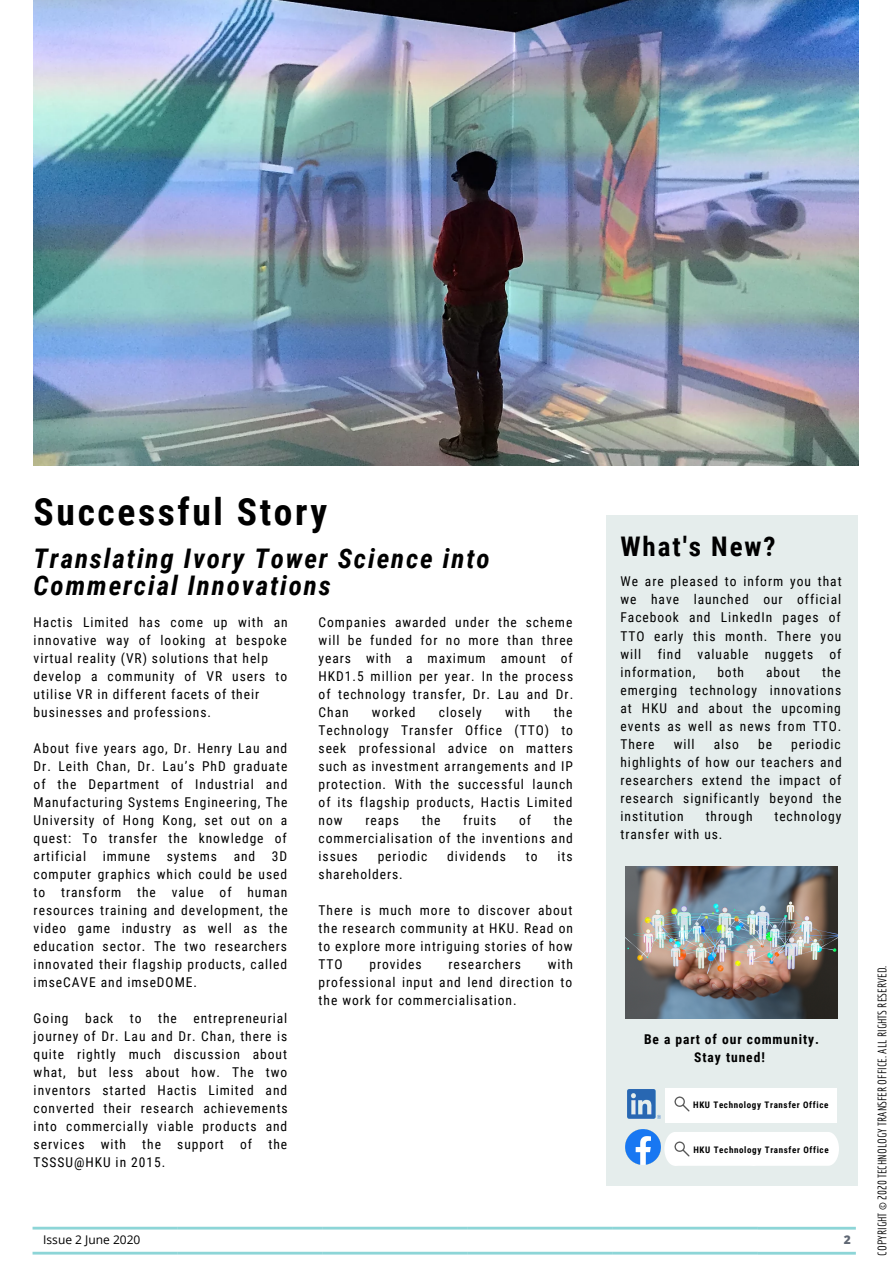
<style>
.page{position:relative;width:894px;height:1264px;background:#fff}
.page>*{position:absolute;margin:0;border:0;box-sizing:border-box;transform-origin:0 0}
.t1{font:700 37.5px "Roboto Condensed";letter-spacing:.07em;color:#000}
.t2{font:italic 700 27px/27px "Roboto Condensed";letter-spacing:.07em;color:#000}
.t3{font:700 27px "Roboto Condensed";letter-spacing:.07em;color:#000}
.t4{font:13.5px/18px "Roboto Condensed";letter-spacing:.07em;color:#000;text-align:justify}
.t5{font:700 13.5px/18px "Roboto Condensed";letter-spacing:.07em;color:#000;text-align:center}
.t6{font:12px "Economica";color:#000}
.t7{font:12px "Open Sans";color:#000}
.t8{font:800 12px "Open Sans";color:#606874}
.t9{font:700 9px "Roboto Condensed";letter-spacing:.07em;color:#000}
</style>
<div class="page">
<img style="left:34px;top:0;width:824px;height:466px">
<svg style="left:33px;top:1226px;width:822px;height:3px;background:#a9dfe0"></svg>
<svg style="left:33px;top:1251px;width:822px;height:3px;background:#aadfe1"></svg>
<div style="left:606px;top:515px;width:251px;height:670px;background:#e5edec"></div>
<img style="left:627px;top:1089px;width:33px;height:29px">
<img style="left:625px;top:1129px;width:35px;height:35px">
<img style="left:625px;top:866px;width:212px;height:152px">
<div style="left:665px;top:1087px;width:172px;height:35px;background:#fff"></div>
<img style="left:674px;top:1096px;width:16px;height:16px">
<div style="left:664px;top:1132px;width:174px;height:33px;background:#fff"></div>
<img style="left:673px;top:1140px;width:17px;height:17px">
<h1 class="t1" style="left:34px;top:490px;width:295px">Successful Story</h1>
<h2 class="t3" style="left:620px;top:530px;width:157px">What's New?</h2>
<h2 class="t2" style="left:34px;top:545px;width:457px">Translating Ivory Tower Science into<br>Commercial Innovations</h2>
<p class="t4" style="left:620px;top:573px;width:223px">We are pleased to inform you that we have launched our official Facebook and LinkedIn pages of TTO early this month. There you will find valuable nuggets of information,</p>
<p class="t4" style="left:34px;top:613px;width:255px;text-align:left">Hactis Limited has come up with an innovative way of looking at bespoke virtual reality (VR) solutions that help develop a community of VR users to utilise VR in different facets of their businesses and professions.</p>
<p class="t4" style="left:34px;top:739px;width:255px">About five years ago, Dr. Henry Lau and Dr. Leith Chan, Dr. Lau’s PhD graduate of the Department of Industrial and Manufacturing Systems Engineering, The University of Hong Kong, set out on a quest: To transfer the knowledge of artificial immune systems and 3D computer graphics which could be used to transform the value of human resources training and development, the video game industry as well as the education sector. The two researchers innovated their flagship products, called imseCAVE and imseDOME.</p>
<p class="t4" style="left:34px;top:1009px;width:255px">Going back to the entrepreneurial journey of Dr. Lau and Dr. Chan, there is quite rightly much discussion about what, but less about how. The two inventors started Hactis Limited and converted their research achievements into commercially viable products and services with the support of the TSSSU@HKU in 2015.</p>
<p class="t4" style="left:318px;top:613px;width:256px">Companies awarded under the scheme will be funded for no more than three years with a maximum amount of HKD1.5 million per year. In the process of technology transfer, Dr. Lau and Dr.<br>Chan</p>
<p class="t4" style="left:620px;top:663px;width:222px;text-indent:202px">the emerging technology innovations at HKU and about the upcoming events as well as news from TTO.<br>There</p>
<p class="t4" style="left:717px;top:663px;width:28px">both</p>
<p class="t4" style="left:765px;top:663px;width:36px">about</p>
<p class="t4" style="left:318px;top:703px;width:256px;text-indent:235px">the Technology Transfer Office (TTO) to seek professional advice on matters such as investment arrangements and IP protection. With the successful launch of its flagship products, Hactis Limited now</p>
<p class="t4" style="left:372px;top:703px;width:45px">worked</p>
<p class="t4" style="left:438px;top:703px;width:44px">closely</p>
<p class="t4" style="left:505px;top:703px;width:27px">with</p>
<p class="t4" style="left:620px;top:735px;width:223px;text-indent:171px">periodic highlights of how our teachers and researchers extend the impact of research significantly beyond the institution</p>
<p class="t4" style="left:673px;top:735px;width:22px">will</p>
<p class="t4" style="left:713px;top:735px;width:27px">also</p>
<p class="t4" style="left:758px;top:735px;width:15px">be</p>
<p class="t4" style="left:705px;top:807px;width:48px">through</p>
<p class="t4" style="left:774px;top:807px;width:69px">technology</p>
<p class="t4" style="left:620px;top:825px;width:103px">transfer with us.</p>
<p class="t4" style="left:365px;top:811px;width:35px">reaps</p>
<p class="t4" style="left:421px;top:811px;width:20px">the</p>
<p class="t4" style="left:463px;top:811px;width:34px">fruits</p>
<p class="t4" style="left:519px;top:811px;width:13px">of</p>
<p class="t4" style="left:318px;top:811px;width:256px;text-indent:235px">the commercialisation of the inventions and issues</p>
<p class="t4" style="left:377px;top:847px;width:51px">periodic</p>
<p class="t4" style="left:447px;top:847px;width:60px">dividends</p>
<p class="t4" style="left:526px;top:847px;width:13px">to</p>
<p class="t4" style="left:557px;top:847px;width:17px">its</p>
<p class="t4" style="left:318px;top:865px;width:86px">shareholders.</p>
<p class="t4" style="left:318px;top:901px;width:256px">There is much more to discover about the research community at HKU. Read on to explore more intriguing stories of how TTO</p>
<p class="t4" style="left:318px;top:955px;width:256px;text-indent:229px">with professional input and lend direction to the work for commercialisation.</p>
<p class="t6" style="left:874px;top:1255px;width:292px;rotate:-90deg">COPYRIGHT © 2020 TECHNOLOGY TRANSFER OFFICE. ALL RIGHTS RESERVED.</p>
<p class="t4" style="left:369px;top:955px;width:54px">provides</p>
<p class="t4" style="left:448px;top:955px;width:74px">researchers</p>
<p class="t5" style="left:643px;top:1030px;width:177px">Be a part of our community.<br>Stay tuned!</p>
<p class="t9" style="left:693px;top:1099px;width:137px">HKU Technology Transfer Office</p>
<p class="t9" style="left:693px;top:1144px;width:137px">HKU Technology Transfer Office</p>
<p class="t7" style="left:43px;top:1230px;width:99px">Issue 2 June 2020</p>
<p class="t8" style="left:843px;top:1230px;width:9px">2</p>
</div>
